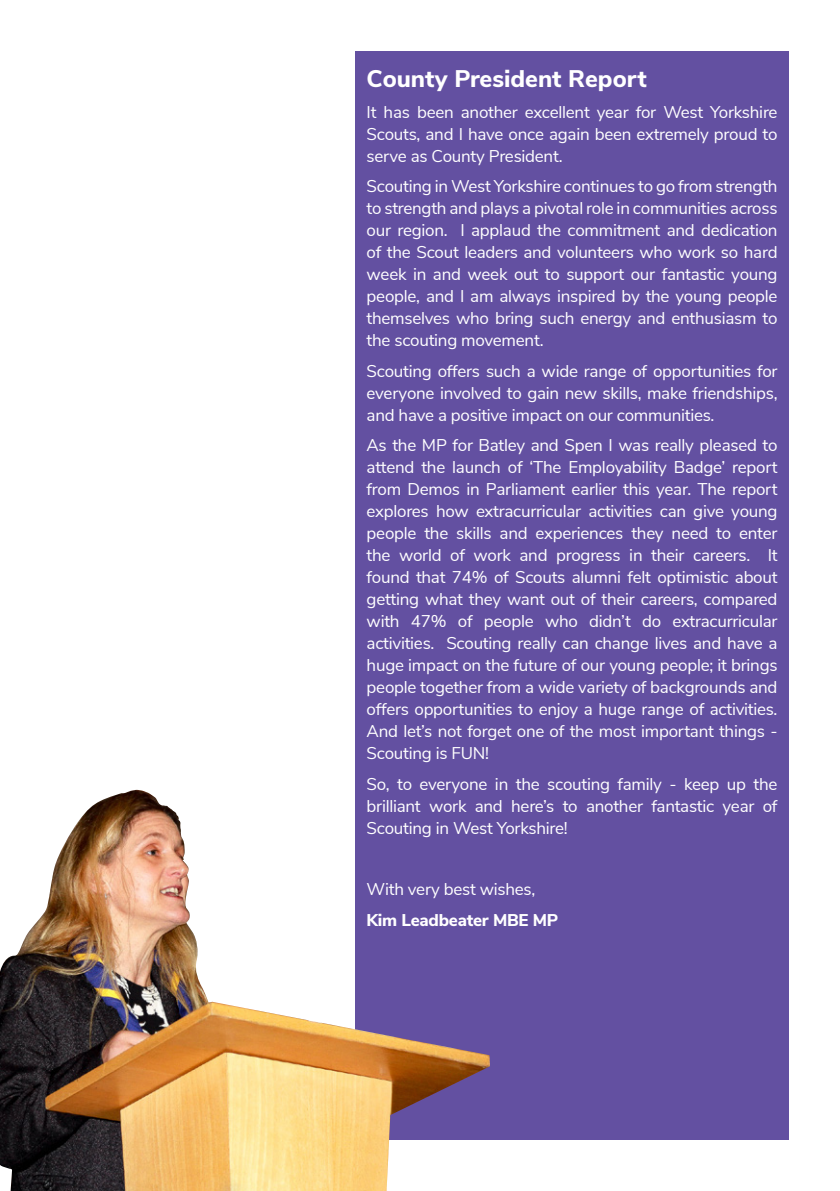
<style>
.page{position:relative;width:840px;height:1191px;background:#fff}
.page>*{position:absolute;margin:0;border:0;box-sizing:border-box;transform-origin:0 0}
.BodyText{font:800 24px "Nunito Sans";color:#fff}
.BodyText-2{font:17px/22px "Nunito Sans";letter-spacing:-.015em;color:#fff;text-align:justify}
.BodyText-3{font:800 17px "Nunito Sans";letter-spacing:-.015em;color:#fff}
</style>
<div class="page">
<div style="left:355px;top:51px;width:433px;height:1089px;background:#6350a1"></div>
<img style="left:0;top:790px;width:489px;height:401px">
<p class="BodyText" style="left:366px;top:61px;width:281px">County President Report</p>
<p class="BodyText-2" style="left:366px;top:100px;width:412px">It has been another excellent year for West Yorkshire Scouts, and I have once again been extremely proud to serve as County President.</p>
<p class="BodyText-2" style="left:366px;top:174px;width:412px">Scouting in West Yorkshire continues to go from strength to strength and plays a pivotal role in communities across our region. I applaud the commitment and dedication of the Scout leaders and volunteers who work so hard week in and week out to support our fantastic young people, and I am always inspired by the young people themselves who bring such energy and enthusiasm to the scouting movement.</p>
<p class="BodyText-2" style="left:366px;top:359px;width:412px">Scouting offers such a wide range of opportunities for everyone involved to gain new skills, make friendships, and have a positive impact on our communities.</p>
<p class="BodyText-2" style="left:366px;top:433px;width:412px">As the MP for Batley and Spen I was really pleased to attend the launch of ‘The Employability Badge’ report from Demos in Parliament earlier this year. The report explores how extracurricular activities can give young people the skills and experiences they need to enter the world of work and progress in their careers. It found that 74% of Scouts alumni felt optimistic about getting what they want out of their careers, compared with 47% of people who didn’t do extracurricular activities. Scouting really can change lives and have a huge impact on the future of our young people; it brings people together from a wide variety of backgrounds and offers opportunities to enjoy a huge range of activities.<br>And let’s not forget one of the most important things - Scouting is FUN!</p>
<p class="BodyText-2" style="left:366px;top:772px;width:412px">So, to everyone in the scouting family - keep up the brilliant work and here’s to another fantastic year of Scouting in West Yorkshire!</p>
<p class="BodyText-2" style="left:366px;top:877px;width:170px">With very best wishes,</p>
<p class="BodyText-3" style="left:366px;top:907px;width:193px">Kim Leadbeater MBE MP</p>
</div>
